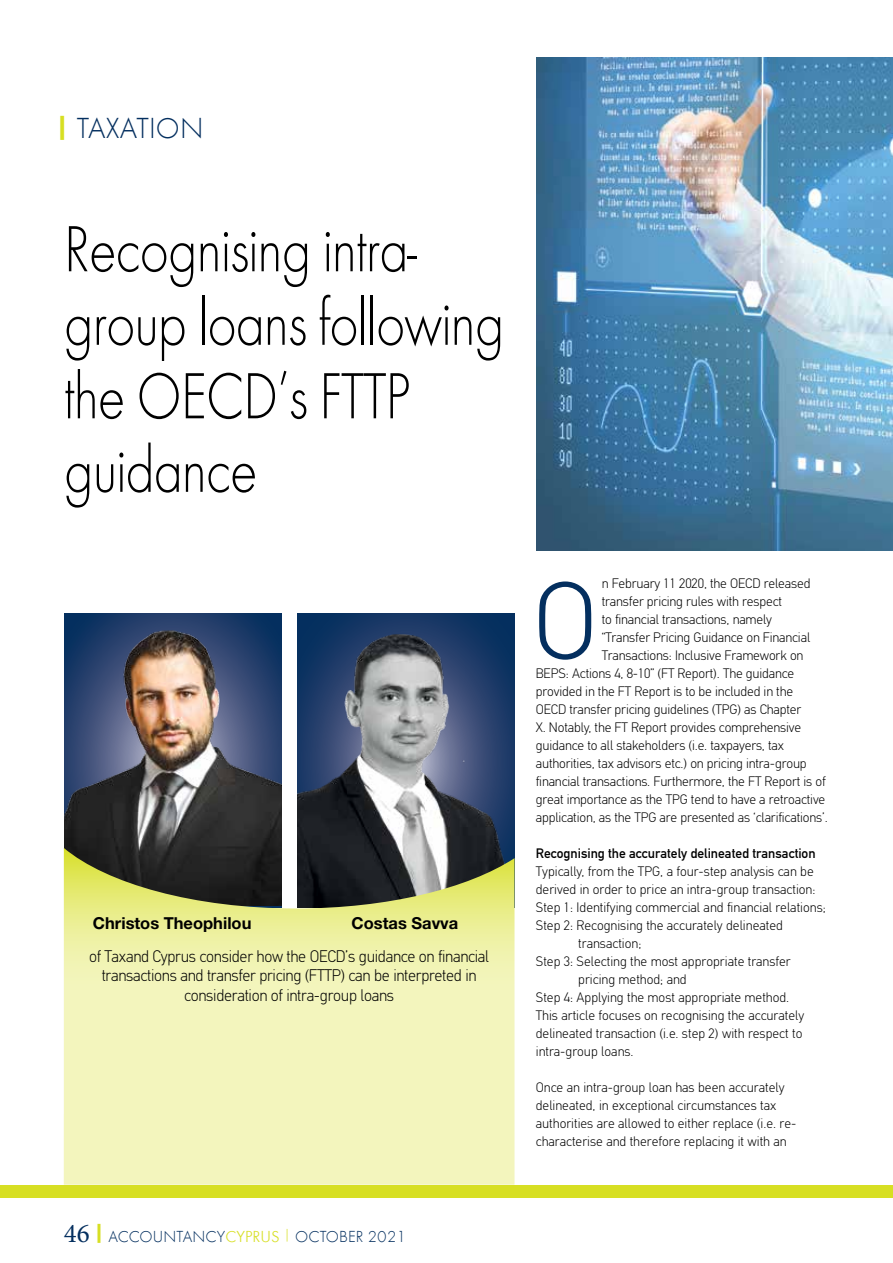
<style>
.page{position:relative;width:893px;height:1263px;background:#fff}
.page>*{position:absolute;margin:0;border:0;box-sizing:border-box;transform-origin:0 0}
.t1{font:300 108px "CF Din";color:#042f5f}
.t2{font:100 67.5px/73.5px "Futura Greek";letter-spacing:-.025em;color:#000;scale:.84 1}
.t3{font:100 30px "Futura Greek";color:#042f5f}
.t4{font:300 16.5px/19.5px "CF Din";letter-spacing:-.02em;color:#000;text-align:center}
.t5{font:100 16.5px "Futura Greek";color:#042f5f}
.t6{font:700 16.5px "Helvetica Neue LTW1 G";color:#000}
.t7{font:300 13.5px/18px "CF Din";color:#000}
.t8{font:13.5px "CF Din";color:#000}
.s1{font-weight:600;font-size:28.5px;color:#d7df23}
.s2{font-family:"Minion Pro";font-weight:400;font-size:27px}
.s3{font-weight:300;color:#d7df23}
</style>
<div class="page">
<img style="left:537px;top:57px;width:356px;height:494px">
<div style="left:0;top:1185px;width:893px;height:12px;background:#d7df23"></div>
<img style="left:64px;top:614px;width:218px;height:234px">
<div style="left:297px;top:614px;width:217px;height:293px;background:#0d3361"></div>
<img style="left:297px;top:620px;width:217px;height:228px">
<svg style="left:64px;top:848px;width:450px;height:337px;background:#d8daa2"></svg>
<h3 class="t3" style="left:55px;top:112px;width:150px"><span class="s1">|</span> TAXATION</h3>
<h2 class="t2" style="left:64px;top:214px;width:527px">Recognising intra&shy;group loans following the OECD’s FTTP guidance</h2>
<p class="t6" style="left:93px;top:913px;width:160px">Christos Theophilou</p>
<p class="t6" style="left:352px;top:913px;width:108px">Costas Savva</p>
<p class="t4" style="left:89px;top:946px;width:402px">of Taxand Cyprus consider how the OECD’s guidance on financial transactions and transfer pricing (FTTP) can be interpreted in consideration of intra-group loans</p>
<p class="t5" style="left:64px;top:1227px;width:344px"><span class="s2">46</span> <sup>|</sup> ACCOUNTANCY<span class="s3">CYPRUS</span> <sup>|</sup> OCTOBER 2021</p>
<p class="t7" style="left:602px;top:574px;width:210px">n February 11 2020, the OECD released</p>
<p class="t7" style="left:602px;top:592px;width:182px">transfer pricing rules with respect</p>
<p class="t7" style="left:602px;top:610px;width:172px">to financial transactions, namely</p>
<p class="t7" style="left:602px;top:628px;width:210px">“Transfer Pricing Guidance on Financial</p>
<p class="t7" style="left:602px;top:646px;width:203px">Transactions: Inclusive Framework on</p>
<p class="t7" style="left:536px;top:664px;width:260px">BEPS: Actions 4, 8-10” (FT Report). The guidance</p>
<p class="t7" style="left:536px;top:682px;width:259px">provided in the FT Report is to be included in the</p>
<p class="t7" style="left:536px;top:700px;width:267px">OECD transfer pricing guidelines (TPG) as Chapter</p>
<p class="t7" style="left:536px;top:718px;width:267px">X. Notably, the FT Report provides comprehensive</p>
<p class="t7" style="left:536px;top:736px;width:250px">guidance to all stakeholders (i.e. taxpayers, tax</p>
<p class="t7" style="left:536px;top:754px;width:272px">authorities, tax advisors etc.) on pricing intra-group</p>
<p class="t7" style="left:536px;top:772px;width:291px">financial transactions. Furthermore, the FT Report is of</p>
<p class="t7" style="left:536px;top:790px;width:291px">great importance as the TPG tend to have a retroactive</p>
<p class="t7" style="left:536px;top:808px;width:293px">application, as the TPG are presented as ‘clarifications’.</p>
<p class="t8" style="left:536px;top:846px;width:281px">Recognising the accurately delineated transaction</p>
<p class="t7" style="left:536px;top:862px;width:279px">Typically, from the TPG, a four-step analysis can be</p>
<p class="t7" style="left:536px;top:880px;width:281px">derived in order to price an intra-group transaction:</p>
<p class="t7" style="left:536px;top:898px;width:292px">Step 1: Identifying commercial and financial relations;</p>
<p class="t7" style="left:536px;top:916px;width:249px">Step 2: Recognising the accurately delineated</p>
<p class="t7" style="left:578px;top:934px;width:65px">transaction;</p>
<p class="t7" style="left:536px;top:952px;width:256px">Step 3: Selecting the most appropriate transfer</p>
<p class="t7" style="left:578px;top:970px;width:110px">pricing method; and</p>
<p class="t7" style="left:536px;top:988px;width:255px">Step 4: Applying the most appropriate method.</p>
<p class="t7" style="left:536px;top:1006px;width:270px">This article focuses on recognising the accurately</p>
<p class="t7" style="left:536px;top:1024px;width:268px">delineated transaction (i.e. step 2) with respect to</p>
<p class="t7" style="left:536px;top:1042px;width:99px">intra-group loans.</p>
<p class="t7" style="left:536px;top:1078px;width:262px">Once an intra-group loan has been accurately delineated, in exceptional circumstances tax authorities are allowed to either replace (i.e. re&shy;characterise and therefore replacing it with an</p>
<h1 class="t1" style="left:533px;top:562px;width:67px">O</h1>
</div>
